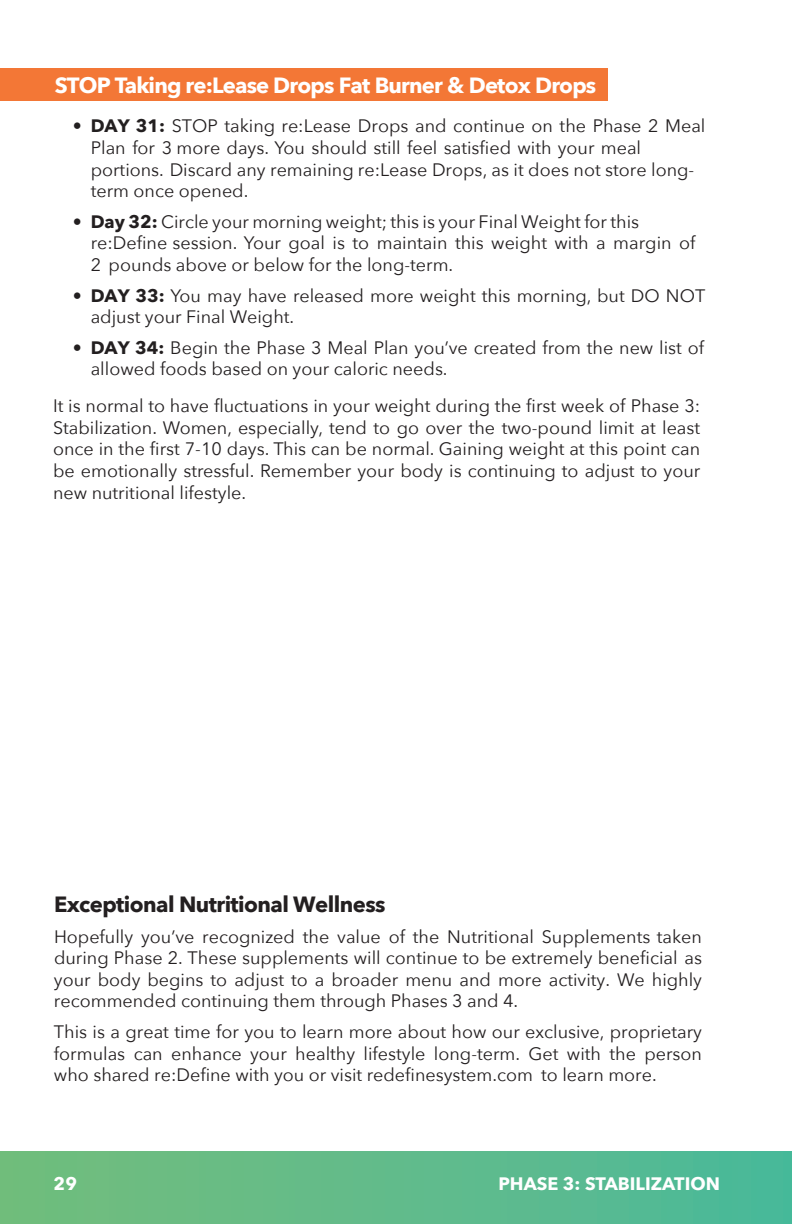
<style>
.page{position:relative;width:792px;height:1224px;background:#fff}
.page>*{position:absolute;margin:0;border:0;box-sizing:border-box;transform-origin:0 0}
.t1{font:700 22px "Avenir Next";letter-spacing:-.04em;color:#fff}
.t2{font:700 22px "Avenir Next";letter-spacing:-.025em;color:#231f20}
.t3{font:18px/21.6px "Avenir Next";color:#231f20}
.t4{font:700 18px "Avenir Next";color:#fff}
.s1{font-style:inherit}
.s2{font-weight:700}
</style>
<div class="page">
<div style="left:0;top:1152px;width:792px;height:72px;background:linear-gradient(to right,#74bd7c,#4cb99a)"></div>
<div style="left:0;top:69px;width:607px;height:32px;background:#f37736"></div>
<p class="t1" style="left:55px;top:71px;width:543px">STOP Taking <span class="s1">re:Lease Drops</span> Fat Burner &amp; Detox Drops</p>
<p class="t3" style="left:91px;top:116px;width:616px;text-indent:-18px"><span class="s2">• DAY 31:</span> STOP taking <span class="s1">re:Lease Drops</span> and continue on the Phase 2 Meal Plan for 3 more days. You should still feel satisfied with your meal portions. Discard any remaining <span class="s1">re:Lease Drops</span>, as it does not store long&shy;term once opened.</p>
<p class="t3" style="left:91px;top:211px;width:606px;text-indent:-18px"><span class="s2">• Day 32:</span> Circle your morning weight; this is your Final Weight for this <span class="s1">re:Define</span> session. Your goal is to maintain this weight with a margin of<br>2 pounds above or below for the long-term.</p>
<p class="t3" style="left:91px;top:285px;width:616px;text-indent:-18px"><span class="s2">• DAY 33:</span> You may have released more weight this morning, but DO NOT adjust your Final Weight.</p>
<p class="t3" style="left:91px;top:337px;width:615px;text-indent:-18px"><span class="s2">• DAY 34:</span> Begin the Phase 3 Meal Plan you’ve created from the new list of allowed foods based on your caloric needs.</p>
<p class="t3" style="left:53px;top:396px;width:649px;text-align:justify">It is normal to have fluctuations in your weight during the first week of Phase 3:<br>Stabilization. Women, especially, tend to go over the two-pound limit at least once in the first 7-10 days. This can be normal. Gaining weight at this point can be emotionally stressful. Remember your body is continuing to adjust to your new nutritional lifestyle.</p>
<p class="t2" style="left:54px;top:890px;width:333px">Exceptional Nutritional Wellness</p>
<p class="t3" style="left:54px;top:926px;width:650px;text-align:justify">Hopefully you’ve recognized the value of the Nutritional Supplements taken during Phase 2. These supplements will continue to be extremely beneficial as your body begins to adjust to a broader menu and more activity. We highly recommended continuing them through Phases 3 and 4.</p>
<p class="t3" style="left:54px;top:1021px;width:650px;text-align:justify">This is a great time for you to learn more about how our exclusive, proprietary formulas can enhance your healthy lifestyle long-term. Get with the person who shared <span class="s1">re:Define with you or visit redefinesystem.com</span> to learn more.</p>
<p class="t4" style="left:54px;top:1172px;width:25px">29</p>
<p class="t4" style="left:498px;top:1172px;width:223px">PHASE 3: STABILIZATION</p>
</div>
